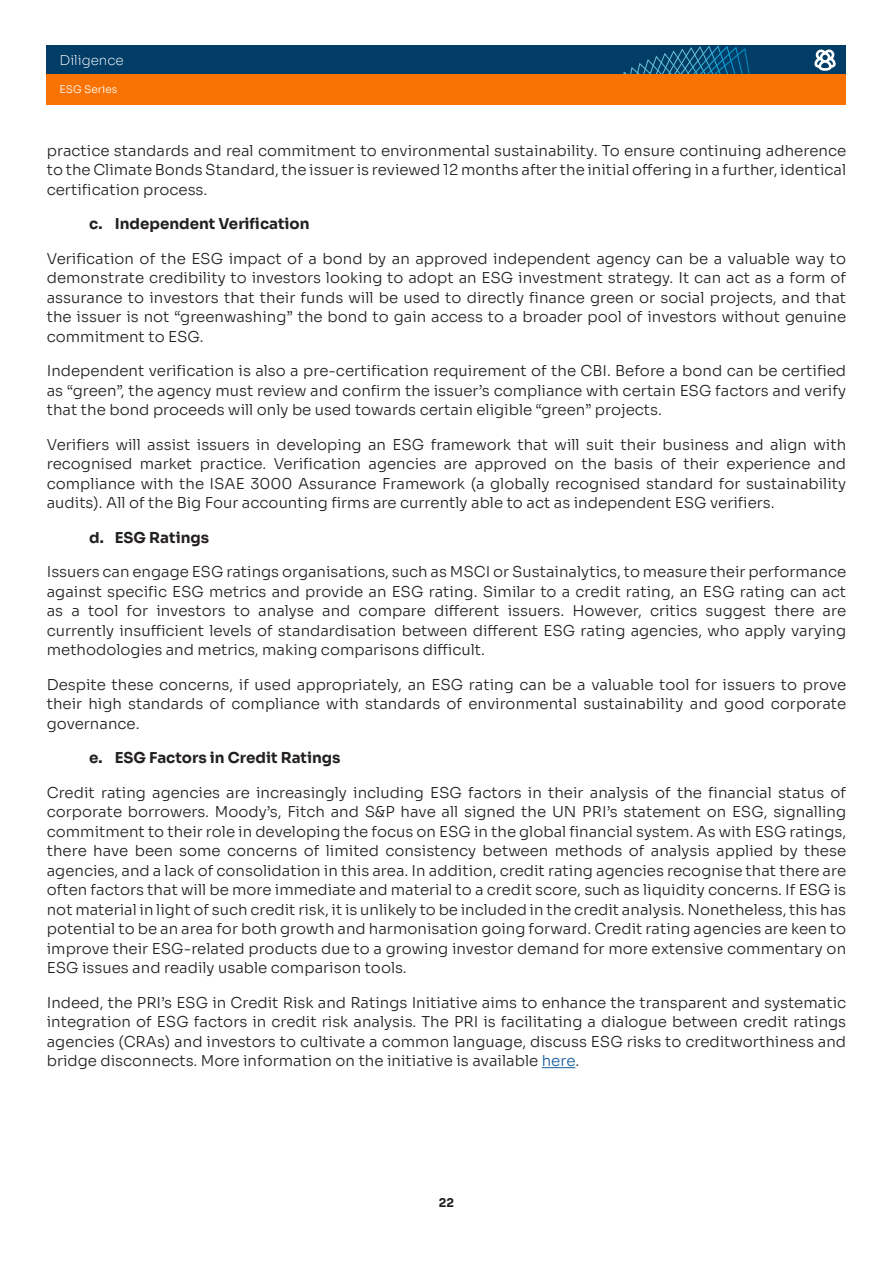
<style>
.page{position:relative;width:893px;height:1263px;background:#fff}
.page>*{position:absolute;margin:0;border:0;box-sizing:border-box;transform-origin:0 0}
._05_1_BODYTEXT_01_So{font:300 15px/19.5px "Sora";color:#231f20;text-align:justify}
._05_1_BODYTEXT_01_So-2{font:700 15px "Sora";color:#231f20}
.t1{font:200 13.5px "Sora";color:#fff}
._05_1_BODYTEXT_01_So-3{font:700 12px "Sora";color:#231f20}
.t2{font:300 10.5px "Sora";color:#fff}
.s1{color:#175d9e}
</style>
<div class="page">
<div style="left:47px;top:45px;width:799px;height:30px;background:#023d67"></div>
<svg style="left:623px;top:45px;width:127px;height:30px"></svg>
<div style="left:47px;top:75px;width:799px;height:30px;background:#f97304"></div>
<hr style="left:542px;top:1067px;width:33px;height:1px;background:#175d9e">
<svg style="left:814px;top:50px;width:22px;height:21px"></svg>
<p class="t1" style="left:60px;top:49px;width:66px">Diligence</p>
<p class="t2" style="left:60px;top:81px;width:59px">ESG Series</p>
<p class="_05_1_BODYTEXT_01_So" style="left:47px;top:139px;width:801px">practice standards and real commitment to environmental sustainability. To ensure continuing adherence to the Climate Bonds Standard, the issuer is reviewed 12 months after the initial offering in a further, identical certification process.</p>
<p class="_05_1_BODYTEXT_01_So-2" style="left:89px;top:211px;width:222px">c. Independent Verification</p>
<p class="_05_1_BODYTEXT_01_So" style="left:47px;top:247px;width:801px">Verification of the ESG impact of a bond by an approved independent agency can be a valuable way to demonstrate credibility to investors looking to adopt an ESG investment strategy. It can act as a form of assurance to investors that their funds will be used to directly finance green or social projects, and that the issuer is not “greenwashing” the bond to gain access to a broader pool of investors without genuine commitment to ESG.</p>
<p class="_05_1_BODYTEXT_01_So" style="left:47px;top:360px;width:801px">Independent verification is also a pre-certification requirement of the CBI. Before a bond can be certified as “green”, the agency must review and confirm the issuer’s compliance with certain ESG factors and verify that the bond proceeds will only be used towards certain eligible “green” projects.</p>
<p class="_05_1_BODYTEXT_01_So" style="left:47px;top:433px;width:801px">Verifiers will assist issuers in developing an ESG framework that will suit their business and align with recognised market practice. Verification agencies are approved on the basis of their experience and compliance with the ISAE 3000 Assurance Framework (a globally recognised standard for sustainability audits). All of the Big Four accounting firms are currently able to act as independent ESG verifiers.</p>
<p class="_05_1_BODYTEXT_01_So-2" style="left:89px;top:525px;width:121px">d. ESG Ratings</p>
<p class="_05_1_BODYTEXT_01_So" style="left:47px;top:561px;width:801px">Issuers can engage ESG ratings organisations, such as MSCI or Sustainalytics, to measure their performance against specific ESG metrics and provide an ESG rating. Similar to a credit rating, an ESG rating can act as a tool for investors to analyse and compare different issuers. However, critics suggest there are currently insufficient levels of standardisation between different ESG rating agencies, who apply varying methodologies and metrics, making comparisons difficult.</p>
<p class="_05_1_BODYTEXT_01_So" style="left:47px;top:673px;width:801px">Despite these concerns, if used appropriately, an ESG rating can be a valuable tool for issuers to prove their high standards of compliance with standards of environmental sustainability and good corporate governance.</p>
<p class="_05_1_BODYTEXT_01_So-2" style="left:89px;top:745px;width:253px">e. ESG Factors in Credit Ratings</p>
<p class="_05_1_BODYTEXT_01_So" style="left:47px;top:781px;width:801px">Credit rating agencies are increasingly including ESG factors in their analysis of the financial status of corporate borrowers. Moody’s, Fitch and S&amp;P have all signed the UN PRI’s statement on ESG, signalling commitment to their role in developing the focus on ESG in the global financial system. As with ESG ratings, there have been some concerns of limited consistency between methods of analysis applied by these agencies, and a lack of consolidation in this area. In addition, credit rating agencies recognise that there are often factors that will be more immediate and material to a credit score, such as liquidity concerns. If ESG is not material in light of such credit risk, it is unlikely to be included in the credit analysis. Nonetheless, this has potential to be an area for both growth and harmonisation going forward. Credit rating agencies are keen to improve their ESG-related products due to a growing investor demand for more extensive commentary on ESG issues and readily usable comparison tools.</p>
<p class="_05_1_BODYTEXT_01_So" style="left:47px;top:991px;width:801px">Indeed, the PRI’s ESG in Credit Risk and Ratings Initiative aims to enhance the transparent and systematic integration of ESG factors in credit risk analysis. The PRI is facilitating a dialogue between credit ratings agencies (CRAs) and investors to cultivate a common language, discuss ESG risks to creditworthiness and bridge disconnects. More information on the initiative is available <span class="s1">here</span>.</p>
<p class="_05_1_BODYTEXT_01_So-3" style="left:439px;top:1193px;width:17px">22</p>
</div>
